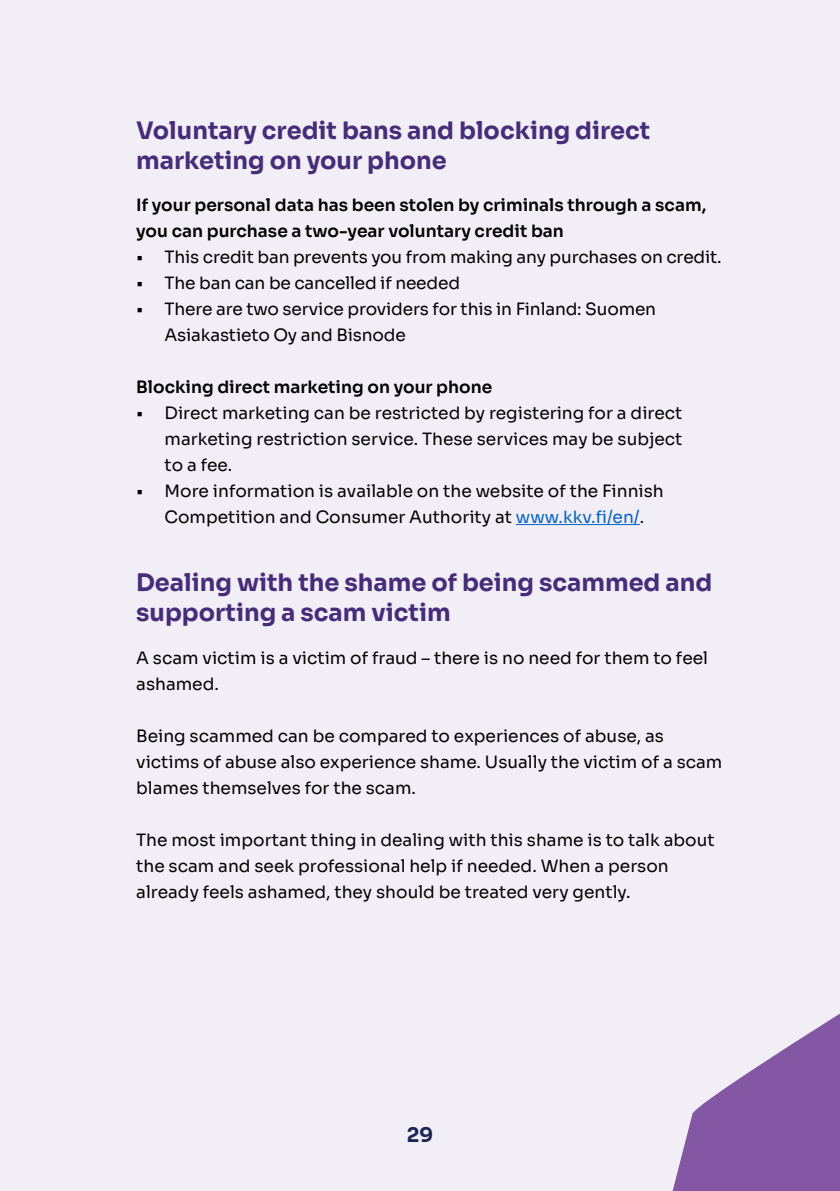
<style>
.page{position:relative;width:840px;height:1191px;background:#fff}
.page>*{position:absolute;margin:0;border:0;box-sizing:border-box;transform-origin:0 0}
.t1{font:700 24px/30px "Sora";color:#472c7a}
.t2{font:700 20px "Sora";color:#1c2655}
.t3{font:17px/26px "Sora";color:#000}
.t4{font:600 17px/26px "Sora";color:#000}
.s1{color:#0563c1}
</style>
<div class="page">
<div style="left:0;top:0;width:839px;height:1191px;background:#f2eef6"></div>
<hr style="left:515px;top:524px;width:124px;height:1px;background:#0563c1">
<svg style="left:672px;top:1014px;width:167px;height:177px;fill:#8357a4"></svg>
<h1 class="t1" style="left:136px;top:117px;width:515px">Voluntary credit bans and blocking direct marketing on your phone</h1>
<p class="t4" style="left:136px;top:193px;width:571px">If your personal data has been stolen by criminals through a scam, you can purchase a two-year voluntary credit ban</p>
<p class="t3" style="left:136px;top:245px;width:586px">• This credit ban prevents you from making any purchases on credit.</p>
<p class="t3" style="left:136px;top:271px;width:325px">• The ban can be cancelled if needed</p>
<p class="t3" style="left:164px;top:297px;width:493px;text-indent:-28px">• There are two service providers for this in Finland: Suomen<br>Asiakastieto Oy and Bisnode</p>
<p class="t4" style="left:136px;top:375px;width:357px">Blocking direct marketing on your phone</p>
<p class="t3" style="left:164px;top:401px;width:519px;text-align:justify;text-indent:-28px">• Direct marketing can be restricted by registering for a direct marketing restriction service. These services may be subject to a fee.</p>
<p class="t3" style="left:136px;top:479px;width:529px;text-align:center">• More information is available on the website of the Finnish<br>Competition and Consumer Authority at <span class="s1">www.kkv.fi/en/</span>.</p>
<h1 class="t1" style="left:136px;top:569px;width:577px">Dealing with the shame of being scammed and supporting a scam victim</h1>
<p class="t3" style="left:136px;top:646px;width:573px">A scam victim is a victim of fraud – there is no need for them to feel ashamed.</p>
<p class="t3" style="left:136px;top:721px;width:587px">Being scammed can be compared to experiences of abuse, as victims of abuse also experience shame. Usually the victim of a scam blames themselves for the scam.</p>
<p class="t3" style="left:136px;top:828px;width:579px">The most important thing in dealing with this shame is to talk about the scam and seek professional help if needed. When a person already feels ashamed, they should be treated very gently.</p>
<p class="t2" style="left:406px;top:1126px;width:28px">29</p>
</div>
